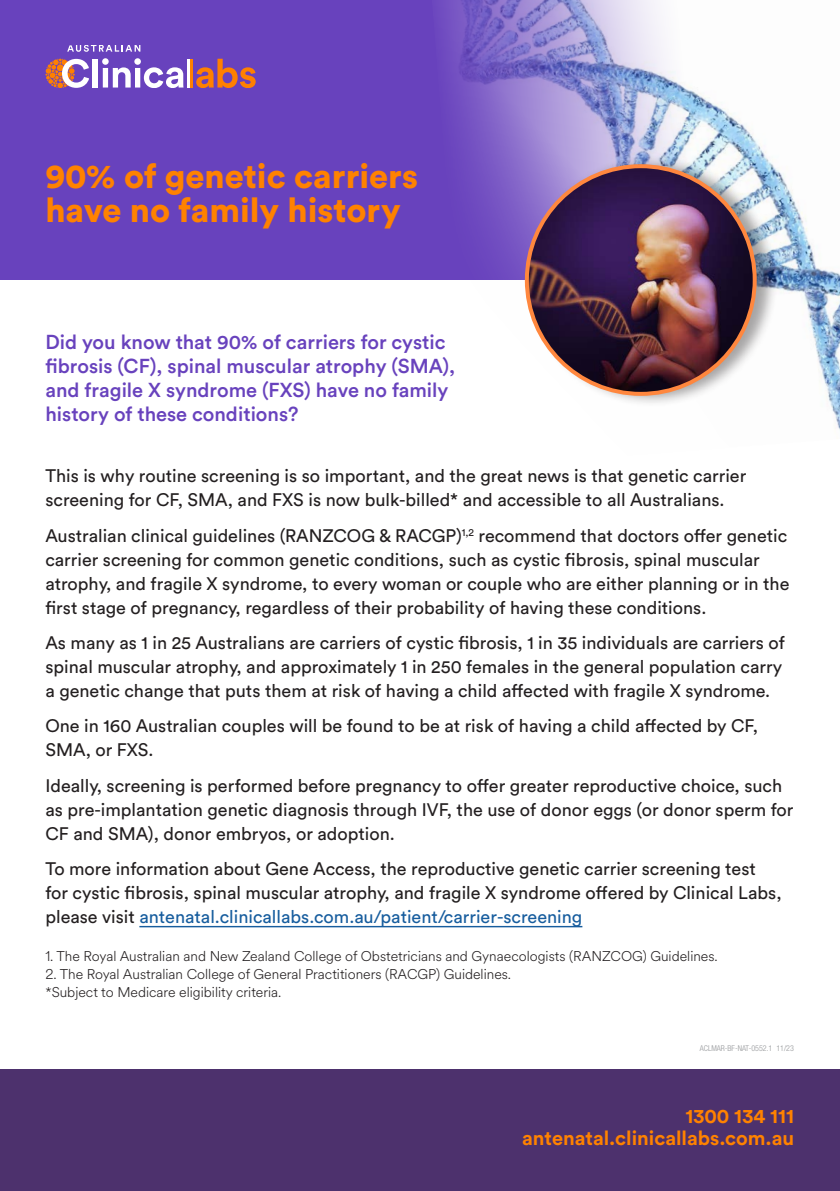
<style>
.page{position:relative;width:840px;height:1191px;background:#fff}
.page>*{position:absolute;margin:0;border:0;box-sizing:border-box;transform-origin:0 0}
.t1{font:900 34px/34px "Circular Std";color:#ff8200}
.Body_-_black{font:500 20px/24px "Circular Std";color:#6842bd}
.t2{font:700 20px "Circular Std";color:#ff8200}
.Body_-_black-2{font:18px/24px "Circular Std";color:#231f20}
.Body_-_black-3{font:300 14px/18px "Circular Spotify Text";color:#231f20}
.t3{font:300 condensed 8px "Helvetica Neue LT Std";color:#939598}
.s1{color:#175d9e}
</style>
<div class="page">
<div style="left:0;top:0;width:839px;height:280px;background:#6842bd"></div>
<svg style="left:67px;top:45px;width:73px;height:7px"></svg>
<div style="left:93px;top:59px;width:5px;height:28px;background:#fff"></div>
<svg style="left:102px;top:58px;width:81px;height:29px"></svg>
<hr style="left:187px;top:59px;width:3px;height:28px;background:#fff">
<hr style="left:190px;top:59px;width:2px;height:28px;background:#ff8000">
<svg style="left:196px;top:59px;width:59px;height:28px"></svg>
<svg style="left:45px;top:59px;width:44px;height:29px"></svg>
<img style="left:440px;top:0;width:399px;height:429px">
<div style="left:525px;top:155px;width:253px;height:253px;background:#231f20;opacity:.4"></div>
<img style="left:526px;top:166px;width:228px;height:228px;border-radius:114px">
<div style="left:0;top:1069px;width:839px;height:122px;background:#4d316d"></div>
<hr style="left:139px;top:926px;width:443px;height:1px;background:#175d9e">
<p class="t1" style="left:45px;top:159px;width:374px">90% of genetic carriers have no family history</p>
<p class="Body_-_black" style="left:45px;top:330px;width:411px">Did you know that 90% of carriers for cystic fibrosis (CF), spinal muscular atrophy (SMA), and fragile X syndrome (FXS) have no family history of these conditions?</p>
<p class="Body_-_black-2" style="left:45px;top:464px;width:702px">This is why routine screening is so important, and the great news is that genetic carrier screening for CF, SMA, and FXS is now bulk-billed* and accessible to all Australians.</p>
<p class="Body_-_black-2" style="left:45px;top:523px;width:745px">Australian clinical guidelines (RANZCOG &amp; RACGP)<sup>1,2</sup> recommend that doctors offer genetic carrier screening for common genetic conditions, such as cystic fibrosis, spinal muscular atrophy, and fragile X syndrome, to every woman or couple who are either planning or in the first stage of pregnancy, regardless of their probability of having these conditions.</p>
<p class="Body_-_black-2" style="left:45px;top:630px;width:740px">As many as 1 in 25 Australians are carriers of cystic fibrosis, 1 in 35 individuals are carriers of spinal muscular atrophy, and approximately 1 in 250 females in the general population carry a genetic change that puts them at risk of having a child affected with fragile X syndrome.</p>
<p class="Body_-_black-2" style="left:45px;top:714px;width:713px">One in 160 Australian couples will be found to be at risk of having a child affected by CF,<br>SMA, or FXS.</p>
<p class="Body_-_black-2" style="left:45px;top:773px;width:749px">Ideally, screening is performed before pregnancy to offer greater reproductive choice, such as pre-implantation genetic diagnosis through IVF, the use of donor eggs (or donor sperm for<br>CF and SMA), donor embryos, or adoption.</p>
<p class="Body_-_black-2" style="left:45px;top:856px;width:737px">To more information about Gene Access, the reproductive genetic carrier screening test for cystic fibrosis, spinal muscular atrophy, and fragile X syndrome offered by Clinical Labs, please visit <span class="s1">antenatal.clinicallabs.com.au/patient/carrier-screening</span></p>
<p class="Body_-_black-3" style="left:45px;top:947px;width:673px">1. The Royal Australian and New Zealand College of Obstetricians and Gynaecologists (RANZCOG) Guidelines.</p>
<p class="Body_-_black-3" style="left:45px;top:965px;width:467px">2. The Royal Australian College of General Practitioners (RACGP) Guidelines. *Subject to Medicare eligibility criteria.</p>
<p class="t3" style="left:699px;top:1043px;width:95px">ACLMAR-BF-NAT-0552.1 11/23</p>
<p class="t2" style="left:685px;top:1103px;width:110px">1300 134 111</p>
<p class="t2" style="left:522px;top:1125px;width:273px">antenatal.clinicallabs.com.au</p>
</div>
